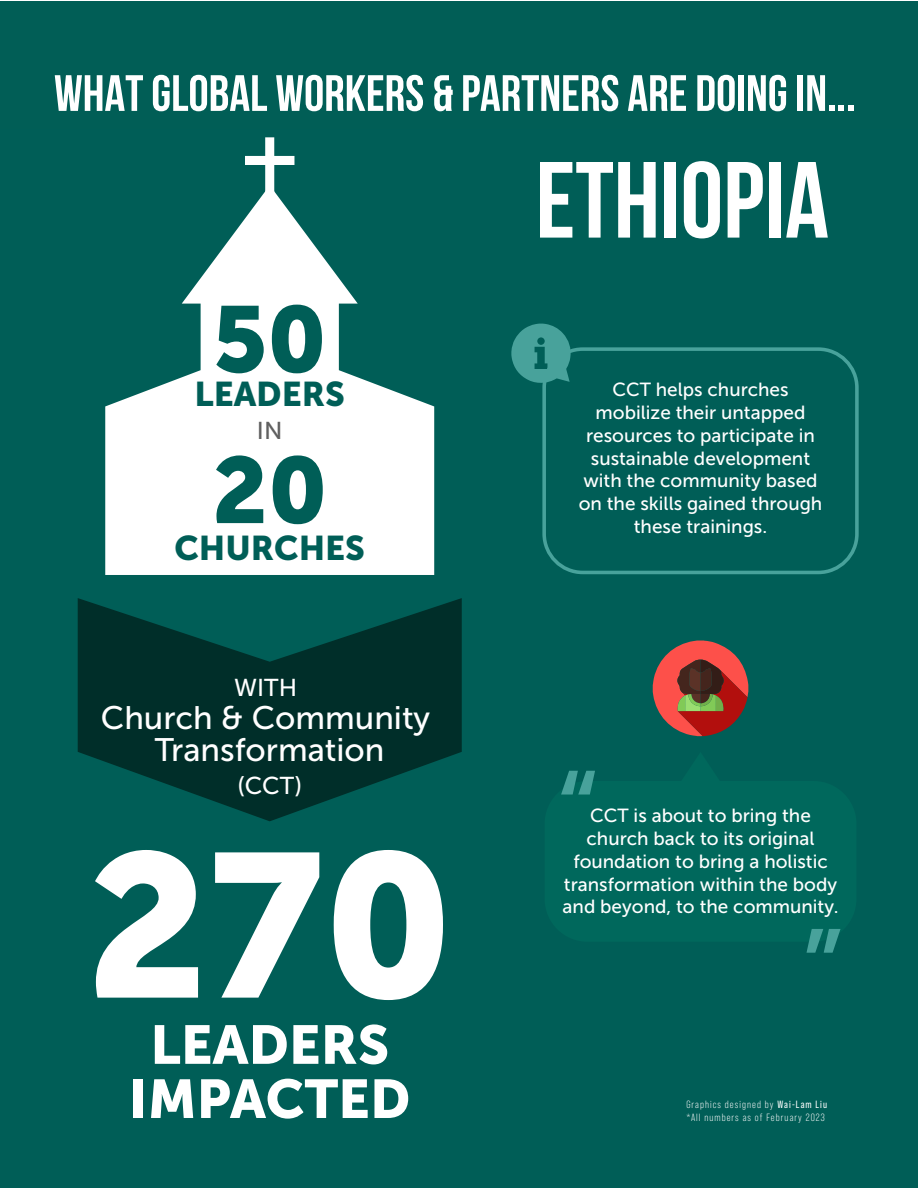
<style>
.page{position:relative;width:918px;height:1188px;background:#fff}
.page>*{position:absolute;margin:0;border:0;box-sizing:border-box;transform-origin:0 0}
.t1{font:203.1px "Museo Sans 900";color:#fff}
.t2{font:121.8px "Museo Sans 500";color:#48a29b}
.t3{font:700 108px "Bebas Neue";color:#fff}
.t4{font:93px "Museo Sans 900";color:#005e57}
.t5{font:54.15px/54.2px "Museo Sans 900";color:#fff;text-align:center}
.t6{font:700 51px "Bebas Neue";color:#fff}
.t7{font:34.05px "Museo Sans 900";color:#005e57}
.t8{font:34.05px "Museo Sans 900";color:#fff}
.t9{font:32.55px/32.5px "Museo Sans 500";color:#fff;text-align:center}
.t10{font:24.3px "Museo Sans 500";color:#fff}
.t11{font:24.3px "Museo Sans 500";color:#606060}
.t12{font:18.9px/22.8px "Museo Sans 500";color:#fff;text-align:center}
.t13{font:10.5px/12.6px "Bebas Neue Pro";letter-spacing:.1em;color:#fff}
.s1{font-style:inherit}
</style>
<div class="page">
<div style="left:0;top:37px;width:918px;height:1151px;background:#005e57"></div>
<svg style="left:105px;top:211px;width:329px;height:364px;fill:#fff"></svg>
<svg style="left:245px;top:137px;width:49px;height:74px"></svg>
<svg style="left:78px;top:598px;width:384px;height:223px;fill:#002e29"></svg>
<div style="left:545px;top:781px;width:311px;height:161px;background:#00685c;border-radius:43px"></div>
<svg style="left:511px;top:324px;width:61px;height:59px"></svg>
<div style="left:542px;top:347px;width:317px;height:227px;border:4px solid #48a29b;border-radius:39px"></div>
<svg style="left:653px;top:641px;width:95px;height:95px"></svg>
<div style="left:0;top:1px;width:918px;height:128px;background:#015e56"></div>
<h3 class="t8" style="left:108px;top:67px;width:140px">Ethiopia</h3>
<h3 class="t6" style="left:54px;top:65px;width:803px">WHAT GLOBAL WORKERS &amp; PARTNERS ARE DOING IN...</h3>
<h3 class="t4" style="left:213px;top:287px;width:115px">50</h3>
<h3 class="t7" style="left:194px;top:375px;width:152px">LEADERS</h3>
<p class="t11" style="left:257px;top:417px;width:27px">IN</p>
<h3 class="t4" style="left:212px;top:438px;width:117px">20</h3>
<h3 class="t7" style="left:174px;top:529px;width:192px">CHURCHES</h3>
<p class="t10" style="left:234px;top:675px;width:65px">WITH</p>
<h3 class="t9" style="left:101px;top:701px;width:331px">Church &amp; Community<br>Transformation</h3>
<p class="t10" style="left:237px;top:772px;width:66px">(CCT)</p>
<h1 class="t1" style="left:86px;top:811px;width:369px">270</h1>
<h3 class="t5" style="left:129px;top:1018px;width:283px">LEADERS<br>IMPACTED</h3>
<h3 class="t3" style="left:536px;top:141px;width:295px">ETHIOPIA</h3>
<p class="t12" style="left:579px;top:378px;width:245px">CCT helps churches mobilize their untapped resources to participate in sustainable development with the community based on the skills gained through these trainings.</p>
<h2 class="t2" style="left:555px;top:749px;width:46px">“</h2>
<p class="t12" style="left:563px;top:804px;width:277px">CCT is about to bring the church back to its original foundation to bring a holistic transformation within the body and beyond, to the community.</p>
<h2 class="t2" style="left:800px;top:908px;width:45px">”</h2>
<p class="t13" style="left:686px;top:1098px;width:142px">Graphics designed by <span class="s1">Wai-Lam Liu </span>*All numbers as of February 2023</p>
</div>
